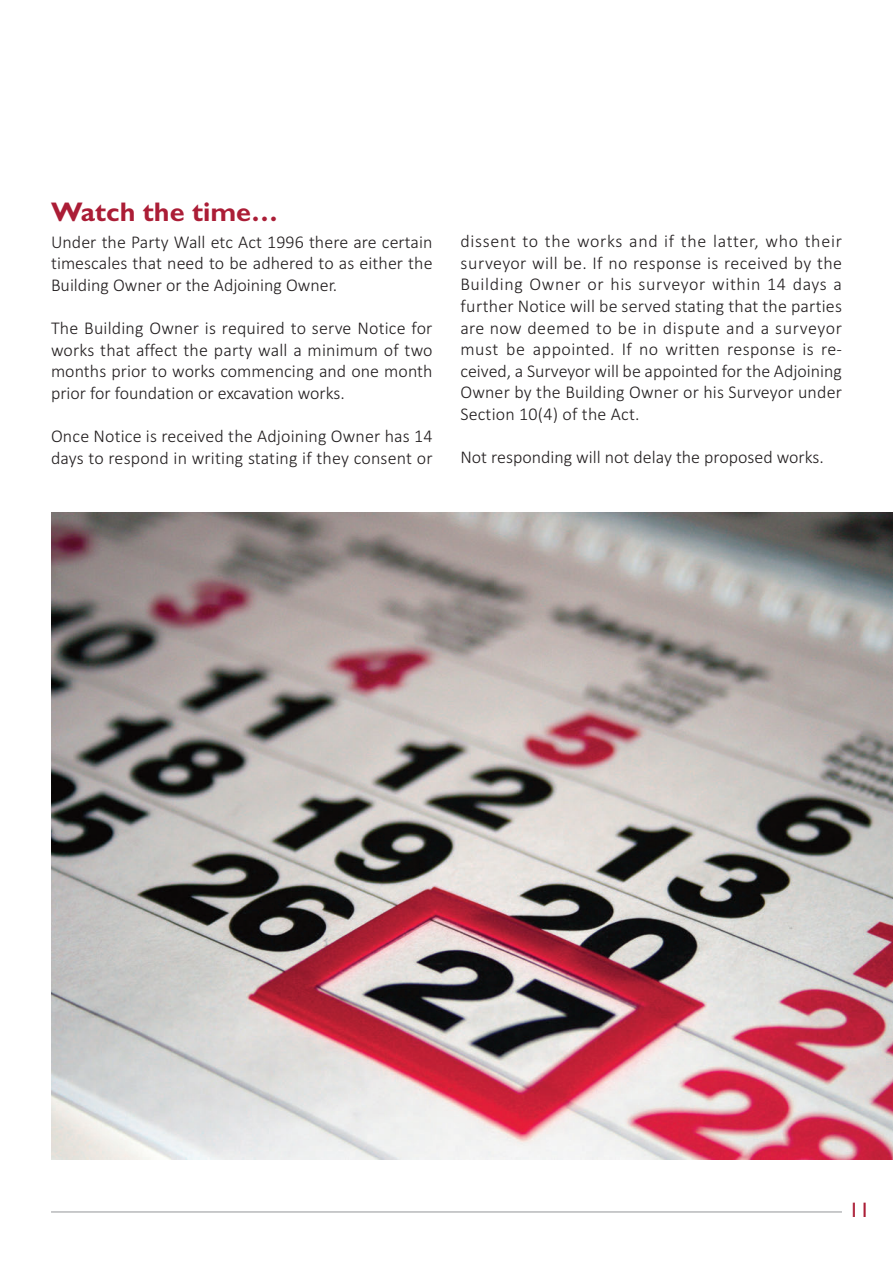
<style>
.page{position:relative;width:893px;height:1263px;background:#fff}
.page>*{position:absolute;margin:0;border:0;box-sizing:border-box;transform-origin:0 0}
.t1{font:700 27px "Gill Sans";color:#ab1d36}
.t2{font:21px "Gill Sans";color:#ab1d36}
.t3{font:300 18px/21.6px "Calibri";letter-spacing:.005em;color:#231f20;text-align:justify}
</style>
<div class="page">
<hr style="left:51px;top:1211px;width:791px;height:1px;background:#939598">
<img style="left:51px;top:512px;width:842px;height:647px">
<h1 class="t1" style="left:51px;top:195px;width:229px">Watch the time…</h1>
<p class="t3" style="left:51px;top:231px;width:383px">Under the Party Wall etc Act 1996 there are certain timescales that need to be adhered to as either the Building Owner or the Adjoining Owner.</p>
<p class="t3" style="left:51px;top:317px;width:383px">The Building Owner is required to serve Notice for works that affect the party wall a minimum of two months prior to works commencing and one month prior for foundation or excavation works.</p>
<p class="t3" style="left:51px;top:425px;width:383px">Once Notice is received the Adjoining Owner has 14 days to respond in writing stating if they consent or</p>
<p class="t3" style="left:460px;top:230px;width:383px">dissent to the works and if the latter, who their surveyor will be. If no response is received by the Building Owner or his surveyor within 14 days a further Notice will be served stating that the parties are now deemed to be in dispute and a surveyor must be appointed. If no written response is re&shy;ceived, a Surveyor will be appointed for the Adjoining Owner by the Building Owner or his Surveyor under Section 10(4) of the Act.</p>
<p class="t3" style="left:460px;top:446px;width:365px">Not responding will not delay the proposed works.</p>
<p class="t2" style="left:849px;top:1197px;width:22px">11</p>
</div>
